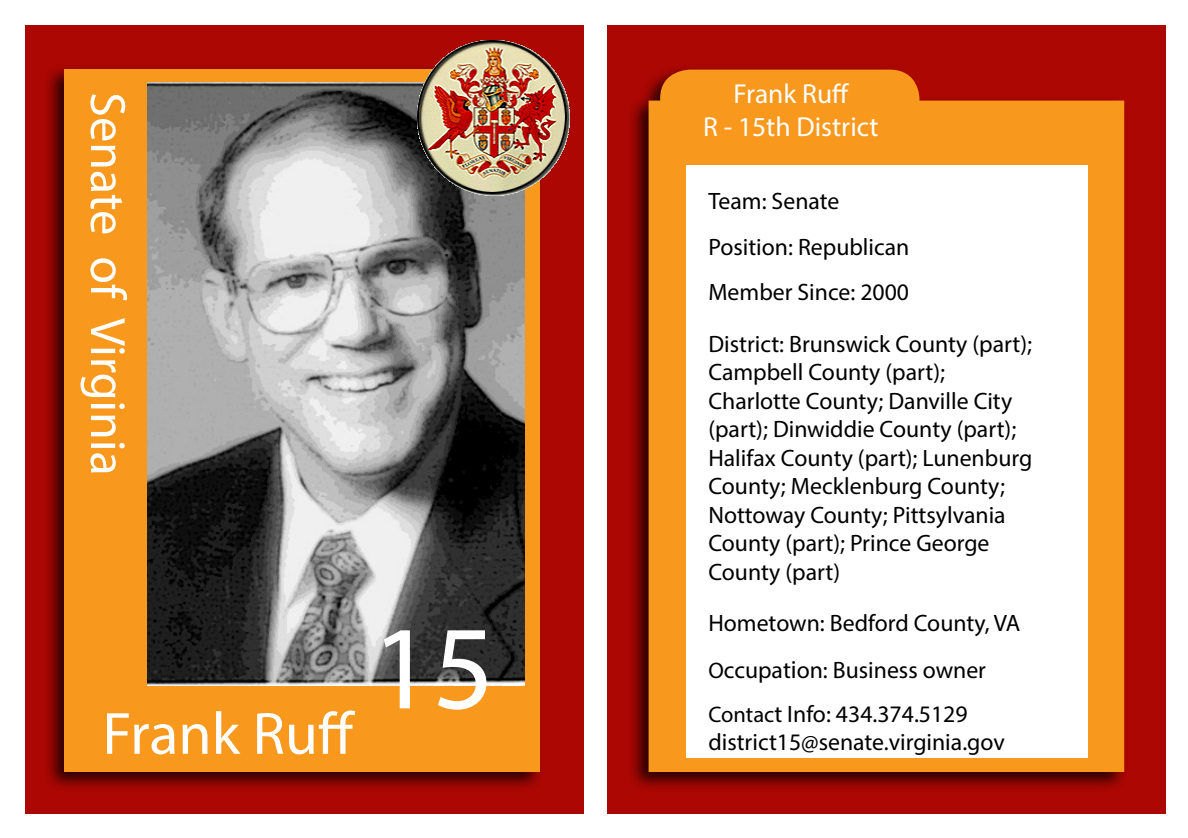
<style>
.page{position:relative;width:1188px;height:838px;background:#fff}
.page>*{position:absolute;margin:0;border:0;box-sizing:border-box;transform-origin:0 0}
.t1{font:120px "Myriad Pro";color:#fff}
.t2{font:60px "Myriad Pro";color:#fff}
.t3{font:50px "Myriad Pro";color:#fff}
.t4{font:27.5px "Myriad Pro";color:#fff}
.t5{font:23.75px/28.5px "Myriad Pro";color:#000}
.s1{font-size:22.5px}
.s2{font-size:25px}
</style>
<div class="page">
<div style="left:25px;top:25px;width:558px;height:788px;background:#ac0703"></div>
<div style="left:608px;top:25px;width:558px;height:788px;background:#ac0703"></div>
<div style="left:43px;top:64px;width:501px;height:728px;background:#000;opacity:.75"></div>
<div style="left:65px;top:70px;width:475px;height:702px;background:#f8981d"></div>
<img style="left:147px;top:82px;width:377px;height:603px">
<div style="left:626px;top:64px;width:502px;height:727px;background:#000;opacity:.75"></div>
<svg style="left:648px;top:70px;width:476px;height:702px;fill:#f8981d"></svg>
<div style="left:686px;top:166px;width:401px;height:592px;background:#fff"></div>
<img style="left:417px;top:40px;width:152px;height:156px">
<p class="t3" style="left:139px;top:92px;width:385px;rotate:90deg">Senate of Virginia</p>
<p class="t2" style="left:102px;top:696px;width:254px">Frank Ruff</p>
<p class="t1" style="left:371px;top:594px;width:125px">15</p>
<p class="t4" style="left:733px;top:77px;width:117px">Frank Ruff</p>
<p class="t4" style="left:703px;top:110px;width:177px">R - 15th District</p>
<p class="t5" style="left:708px;top:186px;width:133px">Team: Senate</p>
<p class="t5" style="left:708px;top:232px;width:202px">Position: Republican</p>
<p class="t5" style="left:708px;top:278px;width:202px">Member Since: 2000</p>
<p class="t5" style="left:708px;top:329px;width:325px">District: Brunswick County (part);<br>Campbell County (part);<br>Charlotte County; Danville City (part); Dinwiddie County (part);<br>Halifax County (part); Lunenburg<br>County; Mecklenburg County;<br>Nottoway County; Pittsylvania<br>County (part); Prince George<br>County (part)</p>
<p class="t5" style="left:708px;top:608px;width:313px">Hometown: Bedford County, VA</p>
<p class="t5" style="left:708px;top:648px;width:279px;line-height:43.5px"><span class="s1">O</span>ccupat<span class="s2">i</span>on: Business owner<br><span class="s1">Contac</span>t Info: 434.374.5129</p>
<p class="t5" style="left:708px;top:727px;width:298px">district15@senate.virginia.gov</p>
</div>
